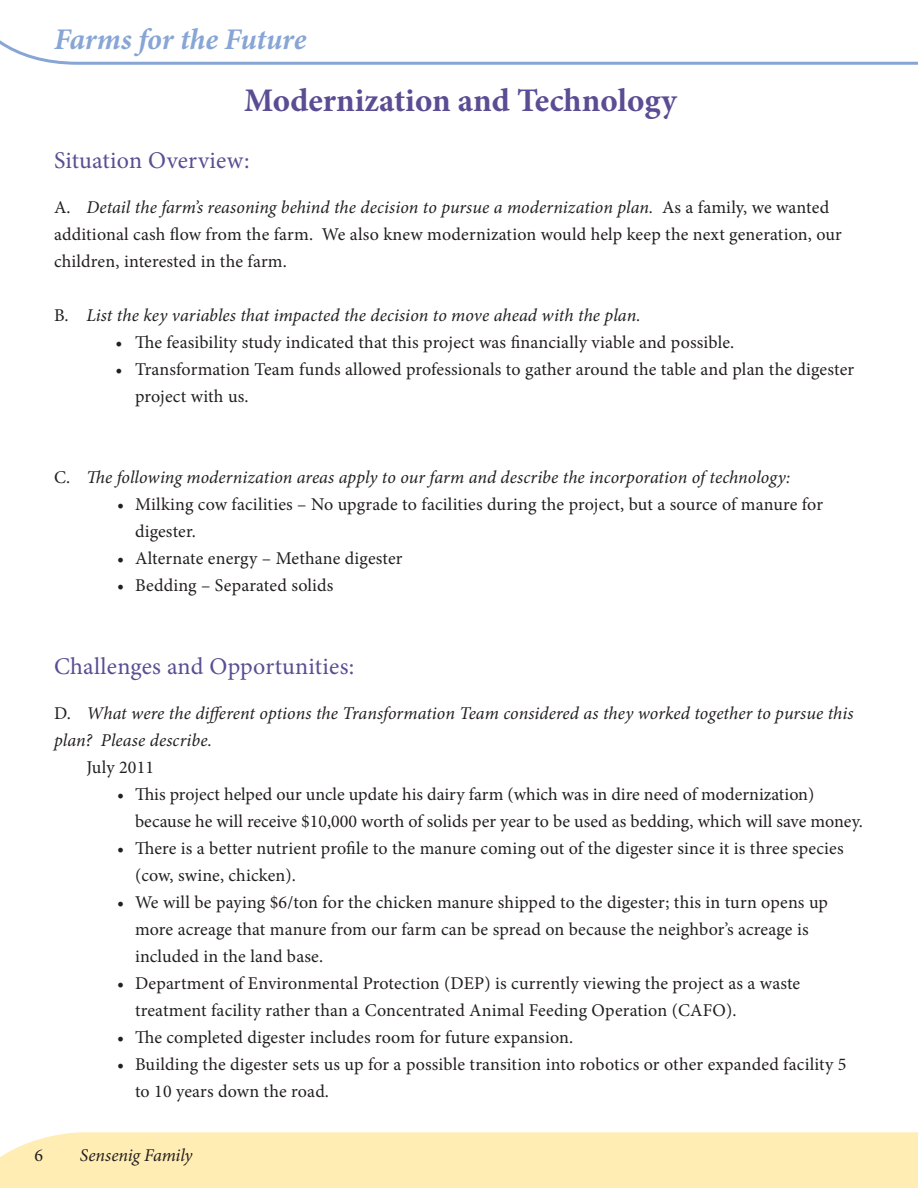
<style>
.page{position:relative;width:918px;height:1188px;background:#fff}
.page>*{position:absolute;margin:0;border:0;box-sizing:border-box;transform-origin:0 0}
.t1{font:700 33px "Minion Pro";color:#5b4d93}
.t2{font:italic 700 30px "Minion Pro";letter-spacing:-.005em;color:#87a5d5}
.t3{font:24px "Minion Pro";letter-spacing:.01em;color:#5b4d93}
.t4{font:18px/27px "Minion Pro";letter-spacing:.005em;color:#231f20}
.t5{font:italic 18px/27px "Minion Pro";color:#231f20}
.s1{font-style:italic}
.s2{font-style:normal}
</style>
<div class="page">
<div style="left:0;top:1132px;width:918px;height:56px;background:#ffedb3"></div>
<svg style="left:0;top:40px;width:918px;height:25px"></svg>
<h2 class="t2" style="left:54px;top:18px;width:254px">Farms for the Future</h2>
<h1 class="t1" style="left:244px;top:77px;width:434px">Modernization and Technology</h1>
<h3 class="t3" style="left:54px;top:144px;width:197px">Situation Overview:</h3>
<p class="t4" style="left:54px;top:194px;width:790px">A. <span class="s1">Detail the farm’s reasoning behind the decision to pursue a modernization plan.</span> As a family, we wanted additional cash flow from the farm. We also knew modernization would help keep the next generation, our children, interested in the farm.</p>
<p class="t5" style="left:54px;top:301px;width:588px"><span class="s2">B.</span> List the key variables that impacted the decision to move ahead with the plan.</p>
<p class="t4" style="left:116px;top:329px;width:620px">• The feasibility study indicated that this project was financially viable and possible.</p>
<p class="t4" style="left:135px;top:356px;width:721px;text-indent:-19px">• Transformation Team funds allowed professionals to gather around the table and plan the digester project with us.</p>
<p class="t5" style="left:54px;top:463px;width:738px"><span class="s2">C.</span> The following modernization areas apply to our farm and describe the incorporation of technology:</p>
<p class="t4" style="left:135px;top:491px;width:690px;text-indent:-18px">• Milking cow facilities – No upgrade to facilities during the project, but a source of manure for digester.</p>
<p class="t4" style="left:117px;top:545px;width:287px">• Alternate energy – Methane digester</p>
<p class="t4" style="left:117px;top:572px;width:218px">• Bedding – Separated solids</p>
<h3 class="t3" style="left:54px;top:650px;width:302px">Challenges and Opportunities:</h3>
<p class="t5" style="left:54px;top:699px;width:801px"><span class="s2">D.</span> What were the different options the Transformation Team considered as they worked together to pursue this plan? Please describe.</p>
<p class="t4" style="left:86px;top:753px;width:69px">July 2011</p>
<p class="t4" style="left:135px;top:780px;width:729px;text-indent:-18px">• This project helped our uncle update his dairy farm (which was in dire need of modernization) because he will receive $10,000 worth of solids per year to be used as bedding, which will save money.</p>
<p class="t4" style="left:135px;top:834px;width:710px;text-indent:-18px">• There is a better nutrient profile to the manure coming out of the digester since it is three species (cow, swine, chicken).</p>
<p class="t4" style="left:135px;top:888px;width:694px;text-indent:-18px">• We will be paying $6/ton for the chicken manure shipped to the digester; this in turn opens up more acreage that manure from our farm can be spread on because the neighbor’s acreage is included in the land base.</p>
<p class="t4" style="left:135px;top:969px;width:667px;text-indent:-18px">• Department of Environmental Protection (DEP) is currently viewing the project as a waste treatment facility rather than a Concentrated Animal Feeding Operation (CAFO).</p>
<p class="t4" style="left:117px;top:1023px;width:458px">• The completed digester includes room for future expansion.</p>
<p class="t4" style="left:135px;top:1050px;width:713px;text-indent:-18px">• Building the digester sets us up for a possible transition into robotics or other expanded facility 5 to 10 years down the road.</p>
<p class="t4" style="left:34px;top:1142px;width:10px">6</p>
<p class="t5" style="left:80px;top:1142px;width:114px">Sensenig Family</p>
</div>
